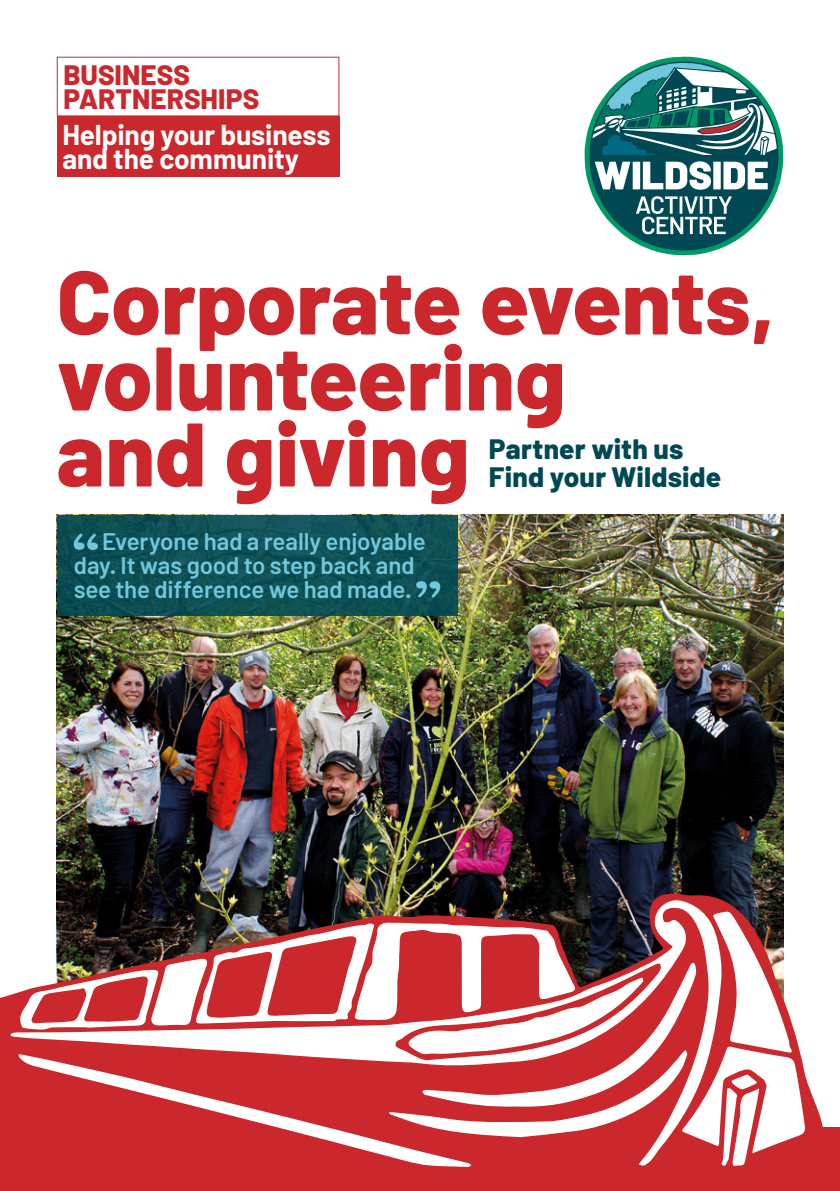
<style>
.page{position:relative;width:840px;height:1191px;background:#fff}
.page>*{position:absolute;margin:0;border:0;box-sizing:border-box;transform-origin:0 0}
.t1{font:800 90px/76px "Barlow";letter-spacing:-.005em;color:#ca282c}
.t2{font:700 28px/24px "Barlow";letter-spacing:-.005em;color:#fff}
.t3{font:800 28px/28px "Barlow";letter-spacing:.01em;color:#004954}
.t4{font:800 28px/24px "Barlow";color:#ca282c}
.t5{font:600 24px/24px "Barlow";letter-spacing:-.005em;color:#71c8dc}
</style>
<div class="page">
<img style="left:57px;top:515px;width:725px;height:378px">
<div style="left:57px;top:116px;width:282px;height:61px;background:#ca282c"></div>
<svg style="left:584px;top:57px;width:198px;height:198px"></svg>
<div style="left:57px;top:515px;width:400px;height:100px;background:linear-gradient(to right,#0d4e54,#105257)"></div>
<svg style="left:74px;top:533px;width:24px;height:17px"></svg>
<svg style="left:416px;top:581px;width:24px;height:17px"></svg>
<svg style="left:0;top:893px;width:839px;height:298px;fill:#ca282c"></svg>
<p class="t4" style="left:63px;top:62px;width:197px">BUSINESS<br>PARTNERSHIPS</p>
<p class="t2" style="left:62px;top:122px;width:269px">Helping your business and the community</p>
<h1 class="t1" style="left:57px;top:264px;width:719px">Corporate events, volunteering<br>and giving</h1>
<p class="t3" style="left:488px;top:434px;width:234px">Partner with us<br>Find your Wildside</p>
<p class="t5" style="left:74px;top:529px;width:353px;text-indent:28px">Everyone had a really enjoyable day. It was good to step back and see the difference we had made.</p>
</div>
